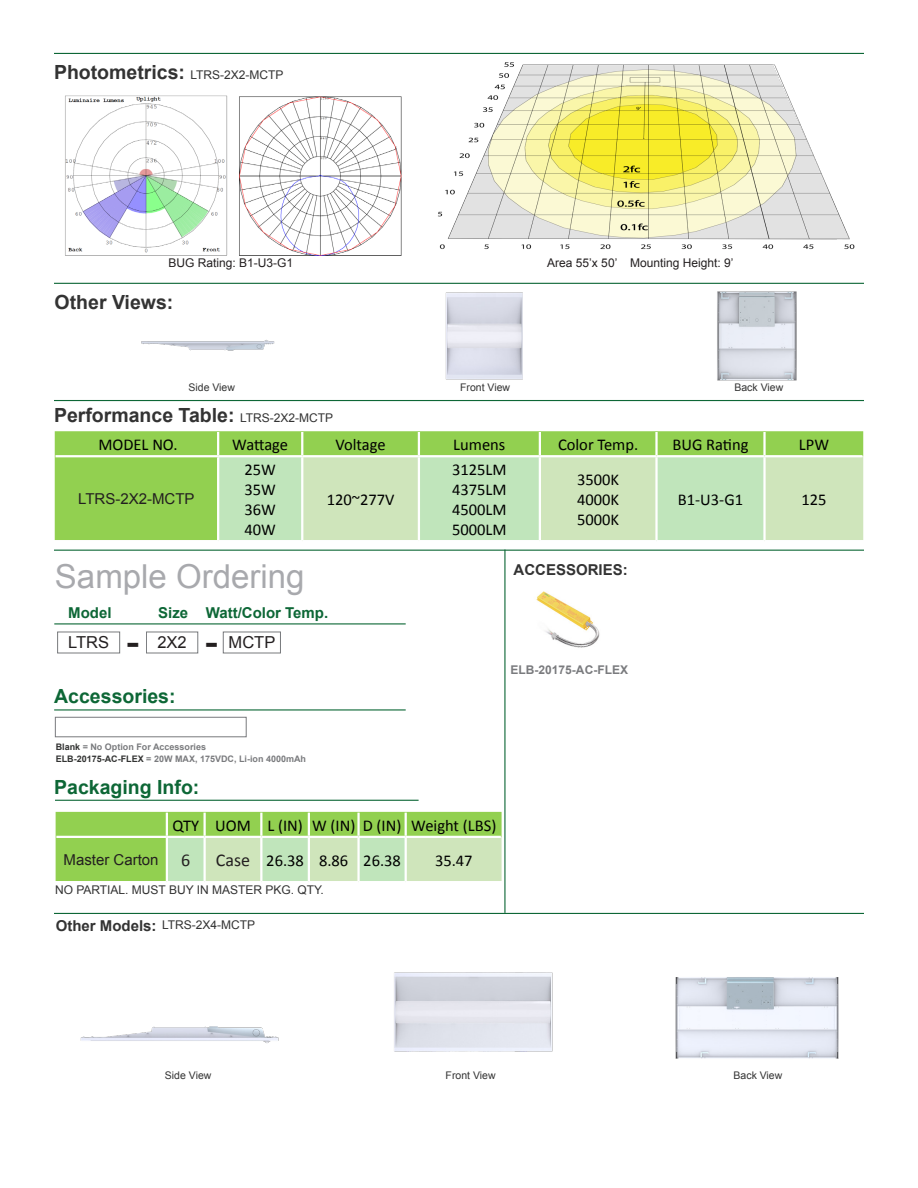
<style>
.page{position:relative;width:918px;height:1188px;background:#fff}
.page>*{position:absolute;margin:0;border:0;box-sizing:border-box;transform-origin:0 0}
.t1{font:33px "Arial";color:#a8a9ad}
.t2{font:700 28.5px "Verdana";color:#231f20}
.t3{font:700 19.5px "Arial";color:#333}
.t4{font:700 19.5px "Arial";color:#0d6736}
.t5{font:18px "Calibri";color:#231f20}
.t6{font:16.5px "Calibri";color:#000}
.t7{font:16.5px "Arial";color:#231f20}
.t8{font:15px "Arial";color:#231f20}
.t9{font:700 15px "Arial";color:#0d6736}
.t10{font:700 15px "Arial";color:#333}
.t11{font:12px "Arial";color:#231f20}
.t12{font:12px "Arial";color:#333}
.t13{font:700 12px "Arial";color:#7a7b7e}
.t14{font:10.5px "Arial";color:#333}
.t15{font:700 9px "Arial";color:#7a7b7e}
.s1{font-weight:400;font-size:12px}
.s2{color:#323332}
</style>
<div class="page">
<hr style="left:54px;top:400px;width:810px;height:1px;background:#0d6736">
<hr style="left:54px;top:53px;width:810px;height:1px;background:#0d6736">
<hr style="left:54px;top:283px;width:810px;height:1px;background:#0d6736">
<div style="left:55px;top:431px;width:808px;height:109px;background:#92d050"></div>
<div style="left:219px;top:457px;width:82px;height:83px;background:#c0e5bb"></div>
<svg style="left:303px;top:457px;width:560px;height:83px;background:#c9e5bb"></svg>
<hr style="left:217px;top:432px;width:2px;height:23px;background:#fff">
<hr style="left:301px;top:432px;width:2px;height:23px;background:#fff">
<hr style="left:418px;top:432px;width:2px;height:23px;background:#fff">
<hr style="left:539px;top:432px;width:2px;height:23px;background:#fff">
<hr style="left:655px;top:432px;width:3px;height:23px;background:#fff">
<hr style="left:763px;top:432px;width:3px;height:23px;background:#fff">
<hr style="left:217px;top:457px;width:2px;height:83px;background:#fff">
<hr style="left:301px;top:457px;width:2px;height:83px;background:#fff">
<hr style="left:418px;top:457px;width:2px;height:83px;background:#fff">
<hr style="left:539px;top:457px;width:2px;height:83px;background:#fff">
<hr style="left:655px;top:457px;width:3px;height:83px;background:#fff">
<hr style="left:763px;top:457px;width:3px;height:83px;background:#fff">
<hr style="left:56px;top:455px;width:162px;height:2px;background:#fff">
<hr style="left:218px;top:455px;width:84px;height:2px;background:#fff">
<hr style="left:302px;top:455px;width:117px;height:2px;background:#fff">
<hr style="left:419px;top:455px;width:121px;height:2px;background:#fff">
<hr style="left:540px;top:455px;width:117px;height:2px;background:#fff">
<hr style="left:657px;top:455px;width:108px;height:2px;background:#fff">
<hr style="left:765px;top:455px;width:98px;height:2px;background:#fff">
<hr style="left:54px;top:550px;width:810px;height:1px;background:#0d6736">
<hr style="left:54px;top:913px;width:810px;height:1px;background:#0d6736">
<hr style="left:504px;top:550px;width:2px;height:363px;background:#0d6736">
<img style="left:65px;top:95px;width:163px;height:160px">
<img style="left:239px;top:96px;width:163px;height:160px">
<img style="left:438px;top:62px;width:417px;height:188px">
<img style="left:445px;top:292px;width:78px;height:88px">
<img style="left:717px;top:291px;width:80px;height:90px">
<img style="left:141px;top:340px;width:134px;height:11px">
<div style="left:146px;top:632px;width:52px;height:21px;border:1px solid #787a7d"></div>
<hr style="left:54px;top:623px;width:352px;height:1px;background:#0d6736">
<div style="left:55px;top:717px;width:192px;height:20px;background:#fff;border:1px solid #787a7d"></div>
<hr style="left:54px;top:709px;width:352px;height:2px;background:#0d6736">
<img style="left:536px;top:591px;width:64px;height:57px">
<img style="left:675px;top:977px;width:164px;height:82px">
<img style="left:394px;top:972px;width:159px;height:80px">
<img style="left:80px;top:1026px;width:199px;height:17px">
<svg style="left:56px;top:812px;width:446px;height:69px;background:#adda84"></svg>
<hr style="left:166px;top:813px;width:2px;height:23px;background:#fff">
<hr style="left:203px;top:813px;width:3px;height:23px;background:#fff">
<hr style="left:260px;top:813px;width:2px;height:23px;background:#fff">
<hr style="left:308px;top:813px;width:2px;height:23px;background:#fff">
<hr style="left:357px;top:813px;width:3px;height:23px;background:#fff">
<hr style="left:405px;top:813px;width:2px;height:23px;background:#fff">
<hr style="left:166px;top:838px;width:2px;height:43px;background:#fff">
<hr style="left:203px;top:838px;width:3px;height:43px;background:#fff">
<hr style="left:260px;top:838px;width:2px;height:43px;background:#fff">
<hr style="left:308px;top:838px;width:2px;height:43px;background:#fff">
<hr style="left:357px;top:838px;width:3px;height:43px;background:#fff">
<hr style="left:405px;top:838px;width:2px;height:43px;background:#fff">
<hr style="left:56px;top:836px;width:111px;height:2px;background:#fff">
<hr style="left:167px;top:836px;width:38px;height:2px;background:#fff">
<hr style="left:205px;top:836px;width:56px;height:2px;background:#fff">
<hr style="left:261px;top:836px;width:48px;height:2px;background:#fff">
<hr style="left:309px;top:836px;width:50px;height:2px;background:#fff">
<hr style="left:359px;top:836px;width:47px;height:2px;background:#fff">
<hr style="left:406px;top:836px;width:95px;height:2px;background:#fff">
<hr style="left:55px;top:800px;width:364px;height:1px;background:#0d6736">
<p class="t3" style="left:54px;top:60px;width:231px">Photometrics: <span class="s1">LTRS-2X2-MCTP</span></p>
<p class="t11" style="left:169px;top:255px;width:126px">BUG Rating: B1-U3-G1</p>
<p class="t11" style="left:547px;top:255px;width:188px">Area 55’x 50’ Mounting Height: 9’</p>
<p class="t3" style="left:55px;top:289px;width:120px">Other Views:</p>
<p class="t14" style="left:189px;top:381px;width:48px">Side View</p>
<p class="t14" style="left:460px;top:381px;width:51px">Front View</p>
<p class="t3" style="left:54px;top:403px;width:281px">Performance Table: <span class="s1">LTRS-2X2-MCTP</span></p>
<p class="t14" style="left:734px;top:381px;width:50px">Back View</p>
<p class="t6" style="left:98px;top:434px;width:81px">MODEL NO.</p>
<p class="t6" style="left:232px;top:434px;width:57px">Wattage</p>
<p class="t6" style="left:335px;top:434px;width:52px">Voltage</p>
<p class="t6" style="left:453px;top:434px;width:54px">Lumens</p>
<p class="t6" style="left:558px;top:434px;width:82px">Color Temp.</p>
<p class="t6" style="left:672px;top:434px;width:78px">BUG Rating</p>
<p class="t6" style="left:799px;top:434px;width:32px">LPW</p>
<p class="t8" style="left:78px;top:489px;width:118px">LTRS-2X2-MCTP</p>
<p class="t6" style="left:245px;top:459px;width:33px">25W</p>
<p class="t6" style="left:245px;top:479px;width:33px">35W</p>
<p class="t6" style="left:245px;top:499px;width:33px">36W</p>
<p class="t6" style="left:245px;top:519px;width:33px">40W</p>
<p class="t1" style="left:55px;top:555px;width:251px">Sample Ordering</p>
<p class="t6" style="left:327px;top:489px;width:69px">120~277V</p>
<p class="t9" style="left:68px;top:602px;width:45px">Model</p>
<p class="t9" style="left:158px;top:602px;width:32px">Size</p>
<p class="t9" style="left:206px;top:602px;width:124px">Watt/Color Temp.</p>
<p class="t7" style="left:68px;top:632px;width:42px">LTRS</p>
<p class="t7" style="left:157px;top:632px;width:31px">2X2</p>
<p class="t7" style="left:229px;top:632px;width:48px">MCTP</p>
<p class="t2" style="left:126px;top:625px;width:15px">-</p>
<p class="t2" style="left:205px;top:625px;width:15px">-</p>
<p class="t4" style="left:54px;top:683px;width:123px">Accessories:</p>
<p class="t15" style="left:56px;top:741px;width:152px"><span class="s2">Blank</span> = No Option For Accessories</p>
<p class="t15" style="left:56px;top:753px;width:252px"><span class="s2">ELB-20175-AC-FLEX</span> = 20W MAX, 175VDC, Li-ion 4000mAh</p>
<p class="t4" style="left:54px;top:775px;width:147px">Packaging Info:</p>
<p class="t6" style="left:452px;top:459px;width:56px">3125LM</p>
<p class="t6" style="left:452px;top:479px;width:56px">4375LM</p>
<p class="t6" style="left:452px;top:499px;width:56px">4500LM</p>
<p class="t6" style="left:452px;top:519px;width:56px">5000LM</p>
<p class="t6" style="left:577px;top:469px;width:44px">3500K</p>
<p class="t6" style="left:577px;top:489px;width:44px">4000K</p>
<p class="t6" style="left:577px;top:509px;width:44px">5000K</p>
<p class="t10" style="left:514px;top:560px;width:116px">ACCESSORIES:</p>
<p class="t13" style="left:511px;top:662px;width:119px">ELB-20175-AC-FLEX</p>
<p class="t6" style="left:172px;top:815px;width:28px">QTY</p>
<p class="t6" style="left:215px;top:815px;width:37px">UOM</p>
<p class="t6" style="left:267px;top:815px;width:37px">L (IN)</p>
<p class="t6" style="left:312px;top:815px;width:45px">W (IN)</p>
<p class="t6" style="left:363px;top:815px;width:40px">D (IN)</p>
<p class="t6" style="left:411px;top:815px;width:87px">Weight (LBS)</p>
<p class="t8" style="left:64px;top:850px;width:97px">Master Carton</p>
<p class="t5" style="left:181px;top:849px;width:11px">6</p>
<p class="t5" style="left:216px;top:849px;width:36px">Case</p>
<p class="t6" style="left:266px;top:850px;width:39px">26.38</p>
<p class="t6" style="left:319px;top:850px;width:31px">8.86</p>
<p class="t6" style="left:363px;top:850px;width:39px">26.38</p>
<p class="t6" style="left:435px;top:850px;width:39px">35.47</p>
<p class="t12" style="left:55px;top:882px;width:270px">NO PARTIAL. MUST BUY IN MASTER PKG. QTY.</p>
<p class="t10" style="left:56px;top:916px;width:102px">Other Models:</p>
<p class="t12" style="left:162px;top:917px;width:95px">LTRS-2X4-MCTP</p>
<p class="t6" style="left:678px;top:489px;width:67px">B1-U3-G1</p>
<p class="t6" style="left:802px;top:489px;width:27px">125</p>
<p class="t14" style="left:165px;top:1068px;width:48px">Side View</p>
<p class="t14" style="left:446px;top:1068px;width:51px">Front View</p>
<p class="t14" style="left:734px;top:1068px;width:50px">Back View</p>
</div>
